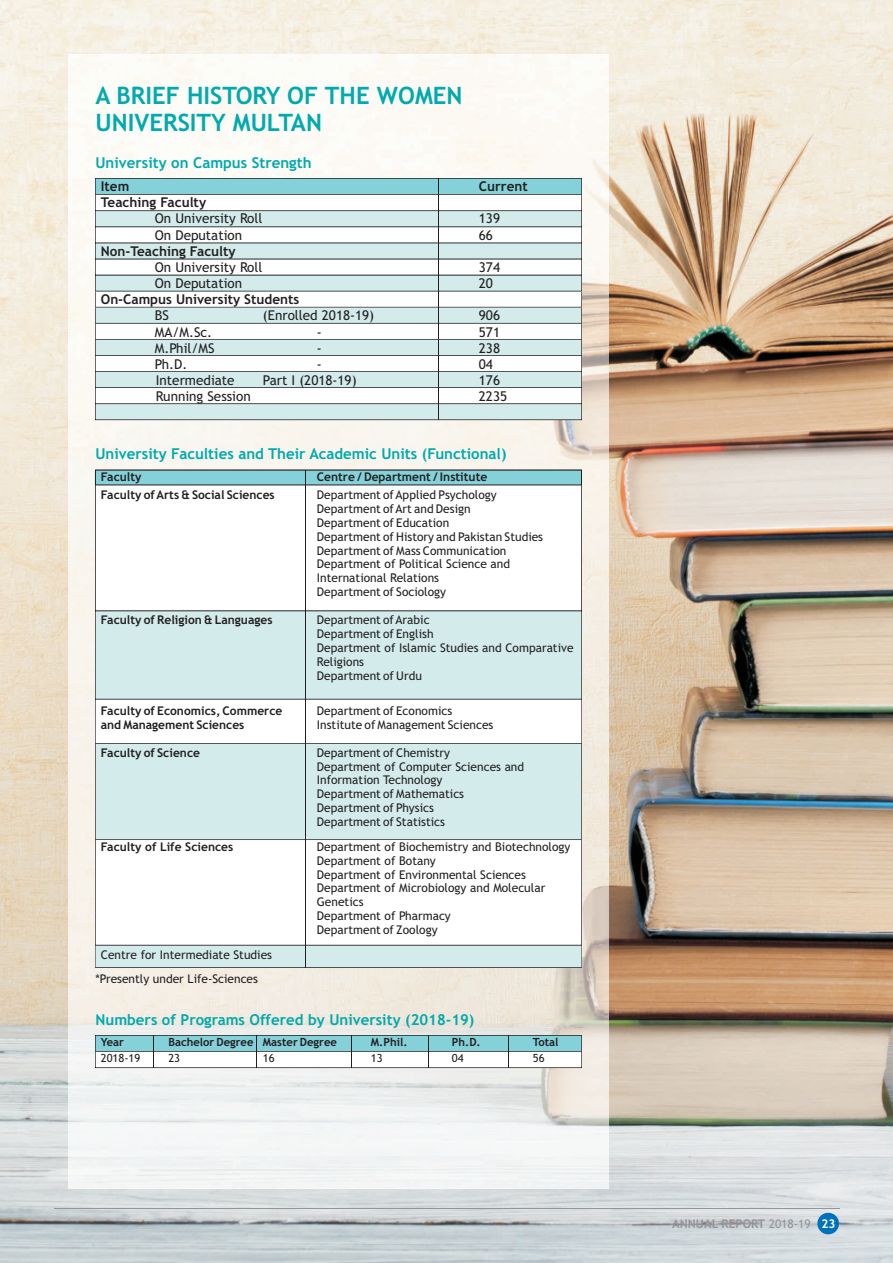
<style>
.page{position:relative;width:893px;height:1263px;background:#fff}
.page>*{position:absolute;margin:0;border:0;box-sizing:border-box;transform-origin:0 0}
.t1{font:700 24px/27.9px "Trebuchet MS";color:#00aaad}
.t2{font:700 15px "Trebuchet MS";color:#00aaad}
.t3{font:13.5px "Trebuchet MS";color:#231f20}
.t4{font:700 13.5px "Trebuchet MS";color:#231f20}
.t5{font:12px/14px "Trebuchet MS";color:#231f20}
.t6{font:700 12px "Trebuchet MS";color:#231f20}
.t7{font:700 12px "Trebuchet MS";color:#939598}
.t8{font:700 11.25px "Trebuchet MS";color:#231f20}
.t9{font:11.25px "Trebuchet MS";color:#231f20}
.s1{font-weight:400}
.s2{color:#fff}
</style>
<div class="page">
<img style="left:0;top:0;width:893px;height:1263px">
<img style="left:68px;top:54px;width:540px;height:1134px">
<hr style="left:54px;top:1208px;width:785px;height:1px;background:#939598">
<div style="left:817px;top:1213px;width:22px;height:21px;background:#0072bc;border-radius:50%"></div>
<svg style="left:95px;top:178px;width:487px;height:242px"></svg>
<hr style="left:438px;top:178px;width:1px;height:242px;background:#231f20">
<div style="left:95px;top:744px;width:487px;height:95px;background:#d3eceb"></div>
<svg style="left:95px;top:839px;width:487px;height:106px"></svg>
<svg style="left:95px;top:945px;width:487px;height:23px;background:#c7dfde"></svg>
<svg style="left:95px;top:486px;width:487px;height:124px"></svg>
<svg style="left:95px;top:610px;width:487px;height:134px"></svg>
<svg style="left:95px;top:469px;width:487px;height:17px;background:#7ebbc2"></svg>
<hr style="left:305px;top:470px;width:1px;height:497px;background:#231f20">
<svg style="left:95px;top:1035px;width:487px;height:33px"></svg>
<hr style="left:508px;top:1035px;width:1px;height:33px;background:#231f20">
<hr style="left:153px;top:1035px;width:1px;height:33px;background:#231f20">
<hr style="left:256px;top:1035px;width:1px;height:33px;background:#231f20">
<hr style="left:351px;top:1035px;width:1px;height:33px;background:#231f20">
<hr style="left:428px;top:1035px;width:1px;height:33px;background:#231f20">
<h1 class="t1" style="left:95px;top:83px;width:369px">A BRIEF HISTORY OF THE WOMEN<br>UNIVERSITY MULTAN</h1>
<p class="t2" style="left:95px;top:157px;width:218px">University on Campus Strength</p>
<p class="t4" style="left:101px;top:181px;width:30px">Item</p>
<p class="t4" style="left:479px;top:181px;width:50px">Current</p>
<p class="t4" style="left:101px;top:197px;width:107px">Teaching Faculty</p>
<p class="t3" style="left:155px;top:214px;width:109px">On University Roll</p>
<p class="t3" style="left:479px;top:214px;width:23px">139</p>
<p class="t3" style="left:155px;top:230px;width:89px">On Deputation</p>
<p class="t3" style="left:479px;top:230px;width:16px">66</p>
<p class="t4" style="left:101px;top:246px;width:136px">Non-Teaching Faculty</p>
<p class="t3" style="left:155px;top:262px;width:109px">On University Roll</p>
<p class="t3" style="left:479px;top:262px;width:23px">374</p>
<p class="t3" style="left:155px;top:278px;width:89px">On Deputation</p>
<p class="t3" style="left:479px;top:278px;width:16px">20</p>
<p class="t4" style="left:101px;top:294px;width:200px">On-Campus University Students</p>
<p class="t3" style="left:155px;top:310px;width:16px">BS</p>
<p class="t3" style="left:263px;top:310px;width:113px">(Enrolled 2018-19)</p>
<p class="t3" style="left:479px;top:310px;width:23px">906</p>
<p class="t3" style="left:155px;top:327px;width:59px">MA/M.Sc.</p>
<p class="t3" style="left:317px;top:327px;width:6px">-</p>
<p class="t3" style="left:479px;top:327px;width:23px">571</p>
<p class="t3" style="left:155px;top:343px;width:61px">M.Phil/MS</p>
<p class="t3" style="left:317px;top:343px;width:6px">-</p>
<p class="t3" style="left:479px;top:343px;width:23px">238</p>
<p class="t3" style="left:155px;top:359px;width:34px">Ph.D.</p>
<p class="t3" style="left:317px;top:359px;width:6px">-</p>
<p class="t3" style="left:479px;top:359px;width:16px">04</p>
<p class="t3" style="left:156px;top:375px;width:80px">Intermediate</p>
<p class="t3" style="left:263px;top:375px;width:95px">Part I (2018-19)</p>
<p class="t3" style="left:479px;top:375px;width:23px">176</p>
<p class="t3" style="left:156px;top:391px;width:96px">Running Session</p>
<p class="t3" style="left:479px;top:391px;width:30px">2235</p>
<p class="t2" style="left:95px;top:448px;width:413px">University Faculties and Their Academic Units (Functional)</p>
<p class="t6" style="left:101px;top:472px;width:42px">Faculty</p>
<p class="t6" style="left:317px;top:472px;width:172px">Centre / Department / Institute</p>
<p class="t6" style="left:101px;top:490px;width:175px">Faculty of Arts &amp; Social Sciences</p>
<p class="t5" style="left:317px;top:489px;width:228px">Department of Applied Psychology<br>Department of Art and Design<br>Department of Education<br>Department of History and Pakistan Studies<br>Department of Mass Communication<br>Department of Political Science and<br>International Relations<br>Department of Sociology</p>
<p class="t6" style="left:101px;top:615px;width:173px">Faculty of Religion &amp; Languages</p>
<p class="t5" style="left:317px;top:614px;width:258px">Department of Arabic<br>Department of English<br>Department of Islamic Studies and Comparative<br>Religions<br>Department of Urdu</p>
<p class="t6" style="left:101px;top:706px;width:183px">Faculty of Economics, Commerce</p>
<p class="t5" style="left:317px;top:705px;width:137px">Department of Economics</p>
<p class="t6" style="left:101px;top:720px;width:145px">and Management Sciences</p>
<p class="t5" style="left:317px;top:718px;width:178px">Institute of Management Sciences</p>
<p class="t6" style="left:101px;top:748px;width:101px">Faculty of Science</p>
<p class="t5" style="left:317px;top:746px;width:209px">Department of Chemistry<br>Department of Computer Sciences and<br>Information Technology<br>Department of Mathematics<br>Department of Physics<br>Department of Statistics</p>
<p class="t6" style="left:101px;top:842px;width:134px">Faculty of Life Sciences</p>
<p class="t5" style="left:317px;top:840px;width:255px">Department of Biochemistry and Biotechnology<br>Department of Botany<br>Department of Environmental Sciences<br>Department of Microbiology and Molecular<br>Genetics<br>Department of Pharmacy<br>Department of Zoology</p>
<p class="t5" style="left:95px;top:943px;width:178px;line-height:24.5px;text-indent:5px">Centre for Intermediate Studies *Presently under Life-Sciences</p>
<p class="t2" style="left:95px;top:1014px;width:380px">Numbers of Programs Offered by University (2018-19)</p>
<p class="t8" style="left:101px;top:1038px;width:25px">Year</p>
<p class="t8" style="left:168px;top:1038px;width:170px">Bachelor Degree Master Degree</p>
<p class="t8" style="left:371px;top:1038px;width:38px">M.Phil.</p>
<p class="t8" style="left:452px;top:1038px;width:30px">Ph.D.</p>
<p class="t8" style="left:533px;top:1038px;width:27px">Total</p>
<p class="t9" style="left:101px;top:1054px;width:41px">2018-19</p>
<p class="t9" style="left:168px;top:1054px;width:13px">23</p>
<p class="t9" style="left:263px;top:1054px;width:13px">16</p>
<p class="t9" style="left:371px;top:1054px;width:13px">13</p>
<p class="t9" style="left:452px;top:1054px;width:13px">04</p>
<p class="t9" style="left:533px;top:1054px;width:13px">56</p>
<p class="t7" style="left:672px;top:1219px;width:165px">ANNUAL REPORT <span class="s1">2018-19</span> <span class="s2">23</span></p>
</div>
